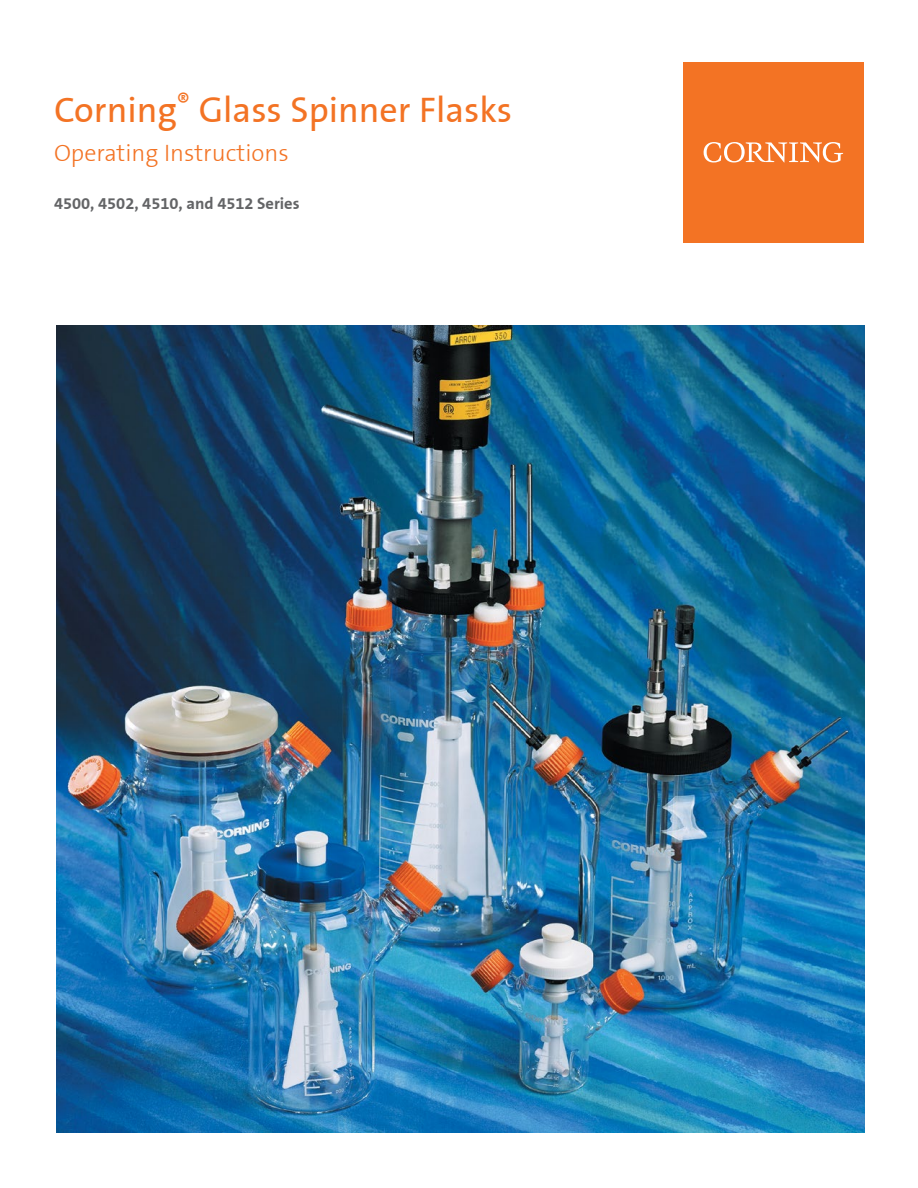
<style>
.page{position:relative;width:918px;height:1188px;background:#fff}
.page>*{position:absolute;margin:0;border:0;box-sizing:border-box;transform-origin:0 0}
.t1{font:36px "Corning Sans";color:#f37324}
.t2{font:300 24px "Corning Sans";color:#f37324}
.t3{font:700 16.5px "Corning Sans";color:#636466}
</style>
<div class="page">
<img style="left:57px;top:326px;width:807px;height:806px">
<div style="left:683px;top:62px;width:181px;height:181px;background:#f37324"></div>
<svg style="left:704px;top:142px;width:139px;height:21px"></svg>
<h1 class="t1" style="left:54px;top:89px;width:460px">Corning<sup>®</sup> Glass Spinner Flasks</h1>
<h2 class="t2" style="left:54px;top:139px;width:236px">Operating Instructions</h2>
<p class="t3" style="left:54px;top:194px;width:247px">4500, 4502, 4510, and 4512 Series</p>
</div>
